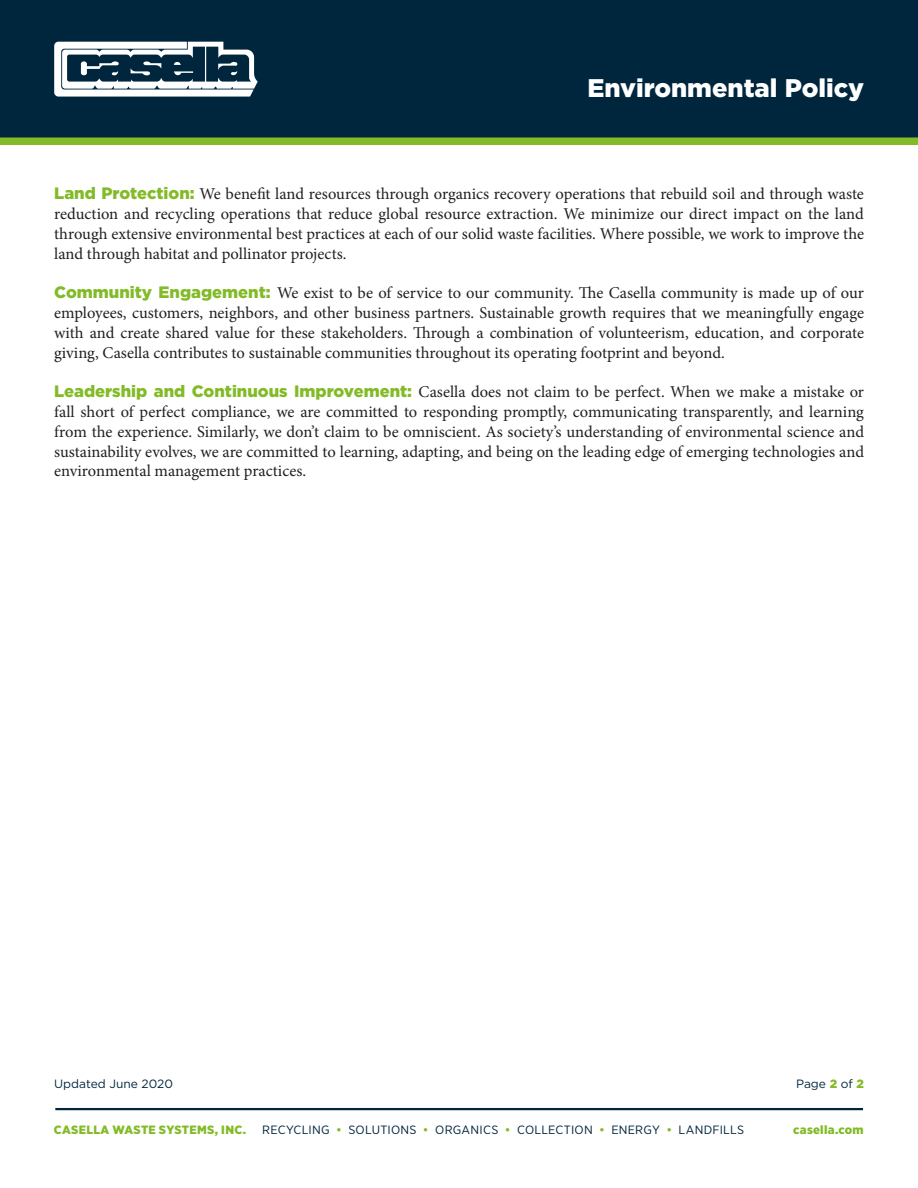
<style>
.page{position:relative;width:918px;height:1188px;background:#fff}
.page>*{position:absolute;margin:0;border:0;box-sizing:border-box;transform-origin:0 0}
.t1{font:900 25.5px "Gotham";color:#fff}
.t2{font:16.5px/19.8px "Minion Pro";letter-spacing:-.005em;color:#231f20;text-align:justify}
.t3{font:12px "Gotham Narrow";letter-spacing:.02em;color:#00263e;scale:1.07 1}
.t4{font:900 12px "Gotham Narrow";letter-spacing:.02em;color:#82bb27;scale:1.07 1}
.t5{font:12px "Gotham";color:#00263e}
.t6{font:900 12px "Gotham Narrow";letter-spacing:.02em;color:#82bb27;scale:1.08 1}
.s1{font-family:"Gotham";font-weight:900;color:#82bb27}
.s2{font-weight:900;color:#82bb27}
.s3{font-weight:500;color:#82bb27}
</style>
<div class="page">
<div style="left:0;top:0;width:918px;height:138px;background:#00263e"></div>
<hr style="left:55px;top:1108px;width:808px;height:2px;background:#00263e">
<svg style="left:54px;top:42px;width:204px;height:55px"></svg>
<div style="left:0;top:137px;width:918px;height:8px;background:#82bb27"></div>
<h1 class="t1" style="left:587px;top:70px;width:278px">Environmental Policy</h1>
<p class="t2" style="left:54px;top:184px;width:811px"><span class="s1">Land Protection:</span> We benefit land resources through organics recovery operations that rebuild soil and through waste reduction and recycling operations that reduce global resource extraction. We minimize our direct impact on the land through extensive environmental best practices at each of our solid waste facilities. Where possible, we work to improve the land through habitat and pollinator projects.</p>
<p class="t2" style="left:54px;top:283px;width:811px"><span class="s1">Community Engagement:</span> We exist to be of service to our community. The Casella community is made up of our employees, customers, neighbors, and other business partners. Sustainable growth requires that we meaningfully engage with and create shared value for these stakeholders. Through a combination of volunteerism, education, and corporate giving, Casella contributes to sustainable communities throughout its operating footprint and beyond.</p>
<p class="t2" style="left:54px;top:382px;width:811px"><span class="s1">Leadership and Continuous Improvement:</span> Casella does not claim to be perfect. When we make a mistake or fall short of perfect compliance, we are committed to responding promptly, communicating transparently, and learning from the experience. Similarly, we don’t claim to be omniscient. As society’s understanding of environmental science and sustainability evolves, we are committed to learning, adapting, and being on the leading edge of emerging technologies and environmental management practices.</p>
<p class="t5" style="left:54px;top:1076px;width:120px">Updated June 2020</p>
<p class="t5" style="left:796px;top:1076px;width:69px">Page <span class="s2">2</span> of <span class="s2">2</span></p>
<p class="t4" style="left:54px;top:1122px;width:181px">CASELLA WASTE SYSTEMS, INC.</p>
<p class="t3" style="left:262px;top:1123px;width:452px">RECYCLING <span class="s3">•</span> SOLUTIONS <span class="s3">•</span> ORGANICS <span class="s3">•</span> COLLECTION <span class="s3">•</span> ENERGY <span class="s3">•</span> LANDFILLS</p>
<p class="t6" style="left:793px;top:1122px;width:67px">casella.com</p>
</div>
